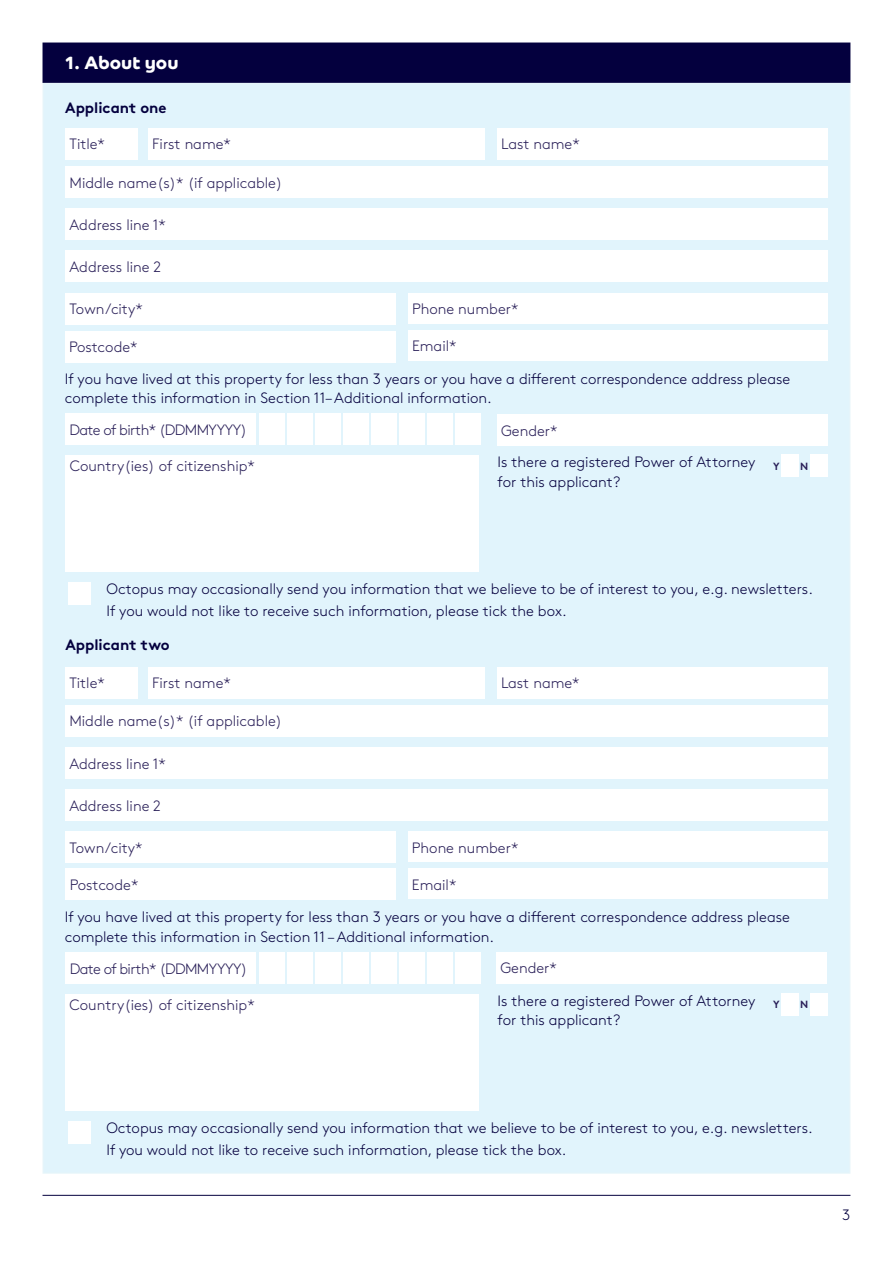
<style>
.page{position:relative;width:893px;height:1263px;background:#fff}
.page>*{position:absolute;margin:0;border:0;box-sizing:border-box;transform-origin:0 0}
.t1{font:700 18px "Co Headline";color:#fff}
.t2{font:300 15px/19.5px "Brown";color:#04003e}
.t3{font:300 15px "Brown";color:#291f58}
.t4{font:300 15px "Brown";letter-spacing:-.04em;color:#291f58}
.t5{font:700 15px "Brown";color:#04003e}
.t6{font:700 10.5px "Brown";color:#291f58}
</style>
<div class="page">
<hr style="left:43px;top:1195px;width:807px;height:1px;background:#04003e">
<div style="left:43px;top:43px;width:807px;height:39px;background:#04003e"></div>
<div style="left:43px;top:43px;width:807px;height:40px;border:2px solid #04003e"></div>
<div style="left:43px;top:84px;width:807px;height:1089px;background:#e1f4fc"></div>
<div style="left:148px;top:128px;width:337px;height:32px;background:#fff"></div>
<div style="left:65px;top:128px;width:73px;height:32px;background:#fff"></div>
<div style="left:65px;top:166px;width:763px;height:32px;background:#fff"></div>
<div style="left:497px;top:128px;width:331px;height:32px;background:#fff"></div>
<div style="left:65px;top:413px;width:191px;height:32px;background:#fff"></div>
<div style="left:66px;top:456px;width:413px;height:116px;background:#fff"></div>
<div style="left:259px;top:413px;width:25px;height:32px;background:#fff"></div>
<div style="left:371px;top:413px;width:26px;height:32px;background:#fff"></div>
<div style="left:315px;top:413px;width:26px;height:32px;background:#fff"></div>
<div style="left:427px;top:413px;width:26px;height:32px;background:#fff"></div>
<div style="left:287px;top:413px;width:25px;height:32px;background:#fff"></div>
<div style="left:399px;top:413px;width:26px;height:32px;background:#fff"></div>
<div style="left:343px;top:413px;width:26px;height:32px;background:#fff"></div>
<div style="left:455px;top:413px;width:25px;height:32px;background:#fff"></div>
<div style="left:65px;top:208px;width:763px;height:32px;background:#fff"></div>
<div style="left:65px;top:250px;width:763px;height:32px;background:#fff"></div>
<div style="left:65px;top:293px;width:331px;height:32px;background:#fff"></div>
<div style="left:65px;top:331px;width:330px;height:32px;background:#fff"></div>
<div style="left:68px;top:583px;width:23px;height:22px;background:#fff"></div>
<div style="left:497px;top:414px;width:330px;height:32px;background:#fff"></div>
<div style="left:408px;top:293px;width:420px;height:31px;background:#fff"></div>
<div style="left:408px;top:330px;width:420px;height:31px;background:#fff"></div>
<div style="left:148px;top:667px;width:337px;height:31px;background:#fff"></div>
<div style="left:65px;top:667px;width:73px;height:31px;background:#fff"></div>
<div style="left:65px;top:705px;width:762px;height:31px;background:#fff"></div>
<div style="left:497px;top:667px;width:330px;height:31px;background:#fff"></div>
<div style="left:65px;top:994px;width:414px;height:117px;background:#fff"></div>
<div style="left:65px;top:747px;width:762px;height:32px;background:#fff"></div>
<div style="left:65px;top:789px;width:762px;height:32px;background:#fff"></div>
<div style="left:65px;top:831px;width:331px;height:32px;background:#fff"></div>
<div style="left:68px;top:1121px;width:22px;height:22px;background:#fff"></div>
<div style="left:496px;top:952px;width:331px;height:31px;background:#fff"></div>
<div style="left:408px;top:831px;width:419px;height:31px;background:#fff"></div>
<div style="left:408px;top:868px;width:419px;height:31px;background:#fff"></div>
<div style="left:66px;top:868px;width:330px;height:32px;background:#fff"></div>
<div style="left:66px;top:952px;width:190px;height:32px;background:#fff"></div>
<div style="left:259px;top:952px;width:26px;height:32px;background:#fff"></div>
<div style="left:371px;top:952px;width:26px;height:32px;background:#fff"></div>
<div style="left:315px;top:952px;width:26px;height:32px;background:#fff"></div>
<div style="left:428px;top:952px;width:25px;height:32px;background:#fff"></div>
<div style="left:287px;top:952px;width:26px;height:32px;background:#fff"></div>
<div style="left:400px;top:952px;width:25px;height:32px;background:#fff"></div>
<div style="left:343px;top:952px;width:26px;height:32px;background:#fff"></div>
<div style="left:455px;top:952px;width:26px;height:32px;background:#fff"></div>
<div style="left:782px;top:455px;width:17px;height:22px;background:#fff"></div>
<div style="left:810px;top:455px;width:17px;height:22px;background:#fff"></div>
<div style="left:782px;top:993px;width:17px;height:23px;background:#fff"></div>
<div style="left:810px;top:993px;width:17px;height:23px;background:#fff"></div>
<p class="t1" style="left:66px;top:52px;width:114px">1. About you</p>
<p class="t5" style="left:65px;top:96px;width:103px">Applicant one</p>
<p class="t3" style="left:70px;top:133px;width:37px">Title*</p>
<p class="t3" style="left:152px;top:133px;width:80px">First name*</p>
<p class="t3" style="left:70px;top:171px;width:214px">Middle name(s)* (if applicable)</p>
<p class="t3" style="left:501px;top:133px;width:80px">Last name*</p>
<p class="t3" style="left:70px;top:214px;width:98px">Address line 1*</p>
<p class="t3" style="left:70px;top:256px;width:93px">Address line 2</p>
<p class="t3" style="left:70px;top:298px;width:75px">Town/city*</p>
<p class="t3" style="left:69px;top:336px;width:70px">Postcode*</p>
<p class="t2" style="left:65px;top:367px;width:727px">If you have lived at this property for less than 3 years or you have a different correspondence address please complete this information in Section 11– Additional information.</p>
<p class="t3" style="left:412px;top:298px;width:108px">Phone number*</p>
<p class="t3" style="left:412px;top:335px;width:46px">Email*</p>
<p class="t4" style="left:70px;top:419px;width:179px">Date of birth* (DDMMYYYY)</p>
<p class="t3" style="left:70px;top:455px;width:187px">Country(ies) of citizenship*</p>
<p class="t3" style="left:501px;top:419px;width:58px">Gender*</p>
<p class="t2" style="left:498px;top:451px;width:259px">Is there a registered Power of Attorney for this applicant?</p>
<p class="t6" style="left:773px;top:457px;width:8px">Y</p>
<p class="t6" style="left:800px;top:457px;width:10px">N</p>
<p class="t2" style="left:107px;top:576px;width:708px;line-height:22px">Octopus may occasionally send you information that we believe to be of interest to you, e.g. newsletters.<br>If you would not like to receive such information, please tick the box.</p>
<p class="t5" style="left:66px;top:632px;width:106px">Applicant two</p>
<p class="t3" style="left:69px;top:672px;width:37px">Title*</p>
<p class="t3" style="left:152px;top:672px;width:80px">First name*</p>
<p class="t3" style="left:69px;top:710px;width:214px">Middle name(s)* (if applicable)</p>
<p class="t3" style="left:69px;top:752px;width:98px">Address line 1*</p>
<p class="t3" style="left:69px;top:794px;width:93px">Address line 2</p>
<p class="t3" style="left:69px;top:837px;width:75px">Town/city*</p>
<p class="t3" style="left:70px;top:874px;width:70px">Postcode*</p>
<p class="t3" style="left:501px;top:672px;width:80px">Last name*</p>
<p class="t3" style="left:412px;top:836px;width:108px">Phone number*</p>
<p class="t3" style="left:412px;top:873px;width:46px">Email*</p>
<p class="t2" style="left:65px;top:906px;width:727px">If you have lived at this property for less than 3 years or you have a different correspondence address please complete this information in Section 11 – Additional information.</p>
<p class="t4" style="left:70px;top:957px;width:179px">Date of birth* (DDMMYYYY)</p>
<p class="t3" style="left:70px;top:994px;width:187px">Country(ies) of citizenship*</p>
<p class="t3" style="left:500px;top:957px;width:58px">Gender*</p>
<p class="t2" style="left:498px;top:990px;width:259px">Is there a registered Power of Attorney for this applicant?</p>
<p class="t6" style="left:773px;top:996px;width:8px">Y</p>
<p class="t6" style="left:800px;top:996px;width:10px">N</p>
<p class="t2" style="left:106px;top:1115px;width:708px;line-height:22px">Octopus may occasionally send you information that we believe to be of interest to you, e.g. newsletters.<br>If you would not like to receive such information, please tick the box.</p>
<p class="t2" style="left:842px;top:1204px;width:10px">3</p>
</div>
